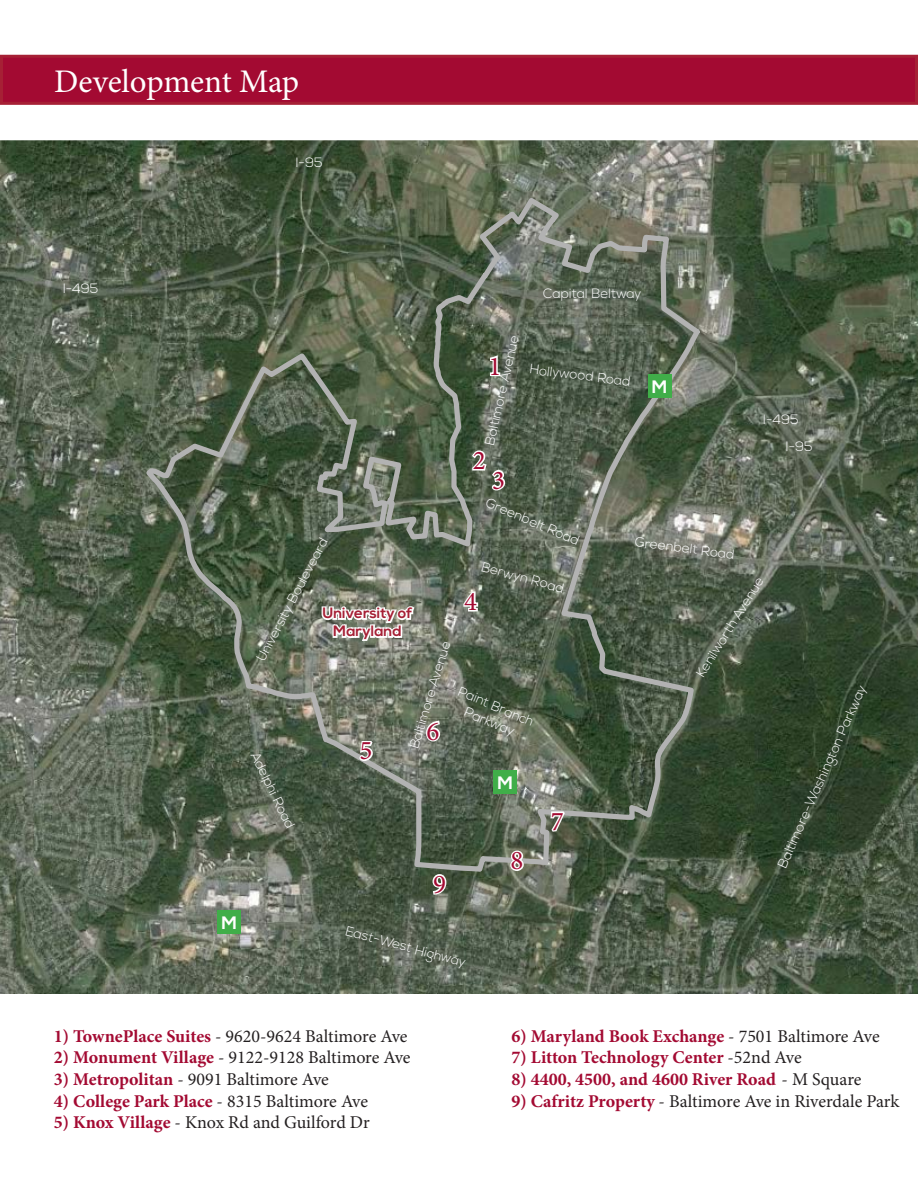
<style>
.page{position:relative;width:918px;height:1188px;background:#fff}
.page>*{position:absolute;margin:0;border:0;box-sizing:border-box;transform-origin:0 0}
.t1{font:33px "Minion Pro";letter-spacing:-.005em;color:#fff}
.t2{font:27px "Minion Pro";color:#a30a32}
.t3{font:18px "Minion Pro";color:#231f20}
.t4{font:700 18px "Minion Pro";color:#a30a32}
.t5{font:700 18px "Nexa";color:#fff}
.t6{font:700 15px "Nexa";color:#a62035}
.t7{font:300 13.5px "Nexa";color:#fff}
.s1{font-weight:700;color:#a30a32}
.s2{font-weight:400;color:#231f20}
</style>
<div class="page">
<div style="left:2px;top:56px;width:914px;height:47px;background:#a30a32"></div>
<div style="left:0;top:55px;width:918px;height:50px;border:3px solid #a62035"></div>
<img style="left:0;top:140px;width:918px;height:853px">
<svg style="left:145px;top:197px;width:556px;height:676px;background:#5a6653"></svg>
<svg style="left:320px;top:605px;width:96px;height:38px"></svg>
<div style="left:648px;top:375px;width:23px;height:23px;background:#40ae49"></div>
<div style="left:494px;top:770px;width:23px;height:24px;background:#40ae49"></div>
<div style="left:218px;top:911px;width:23px;height:23px;background:#40ae49"></div>
<svg style="left:488px;top:353px;width:14px;height:25px"></svg>
<svg style="left:469px;top:449px;width:38px;height:44px"></svg>
<svg style="left:461px;top:587px;width:19px;height:26px"></svg>
<svg style="left:358px;top:739px;width:17px;height:24px"></svg>
<svg style="left:425px;top:719px;width:17px;height:24px"></svg>
<svg style="left:549px;top:809px;width:18px;height:24px"></svg>
<svg style="left:508px;top:849px;width:17px;height:24px"></svg>
<svg style="left:431px;top:873px;width:17px;height:23px"></svg>
<p class="t1" style="left:54px;top:59px;width:247px">Development Map</p>
<p class="t7" style="left:63px;top:281px;width:37px">I-495</p>
<p class="t7" style="left:296px;top:154px;width:28px">I-95</p>
<p class="t5" style="left:222px;top:912px;width:17px">M</p>
<p class="t7" style="left:543px;top:285px;width:100px">Capital Beltway</p>
<p class="t7" style="left:482px;top:443px;width:113px;rotate:-77deg">Baltimore Avenue</p>
<p class="t2" style="left:489px;top:348px;width:14px">1</p>
<p class="t2" style="left:473px;top:442px;width:14px">2</p>
<p class="t2" style="left:492px;top:462px;width:14px">3</p>
<p class="t7" style="left:531px;top:361px;width:103px;rotate:7deg">Hollywood Road</p>
<p class="t5" style="left:652px;top:376px;width:17px">M</p>
<p class="t7" style="left:763px;top:411px;width:37px">I-495</p>
<p class="t7" style="left:786px;top:438px;width:28px">I-95</p>
<p class="t7" style="left:490px;top:495px;width:102px;rotate:23deg">Greenbelt Road</p>
<p class="t7" style="left:253px;top:656px;width:138px;rotate:-62deg">University Bouleveard</p>
<p class="t7" style="left:484px;top:559px;width:86px;rotate:15deg">Berwyn Road</p>
<p class="t2" style="left:464px;top:583px;width:14px">4</p>
<p class="t6" style="left:322px;top:605px;width:92px">University of</p>
<p class="t6" style="left:333px;top:623px;width:70px">Maryland</p>
<p class="t7" style="left:406px;top:746px;width:113px;rotate:-73deg">Baltimore Avenue</p>
<p class="t7" style="left:462px;top:684px;width:82px;rotate:23deg">Paint Branch</p>
<p class="t7" style="left:468px;top:704px;width:55px;rotate:23deg">Parkway</p>
<p class="t2" style="left:427px;top:713px;width:14px">6</p>
<p class="t2" style="left:360px;top:733px;width:14px">5</p>
<p class="t7" style="left:262px;top:749px;width:85px;rotate:64deg">Adelphi Road</p>
<p class="t5" style="left:498px;top:772px;width:17px">M</p>
<p class="t2" style="left:551px;top:803px;width:14px">7</p>
<p class="t2" style="left:433px;top:866px;width:14px">9</p>
<p class="t7" style="left:348px;top:923px;width:125px;rotate:15deg">East-West Highway</p>
<p class="t2" style="left:511px;top:842px;width:14px">8</p>
<p class="t7" style="left:636px;top:534px;width:102px;rotate:7deg">Greenbelt Road</p>
<p class="t7" style="left:693px;top:672px;width:117px;rotate:-58deg">Kenilworth Avenue</p>
<p class="t7" style="left:774px;top:864px;width:200px;rotate:-66deg">Baltimore-Washington Parkway</p>
<p class="t3" style="left:54px;top:1024px;width:355px"><span class="s1">1) TownePlace Suites</span> - 9620-9624 Baltimore Ave</p>
<p class="t3" style="left:54px;top:1046px;width:358px"><span class="s1">2) Monument Village</span> - 9122-9128 Baltimore Ave</p>
<p class="t3" style="left:54px;top:1067px;width:276px"><span class="s1">3) Metropolitan</span> - 9091 Baltimore Ave</p>
<p class="t4" style="left:54px;top:1088px;width:316px">4) College Park Place <span class="s2">- 8315 Baltimore Ave</span></p>
<p class="t3" style="left:54px;top:1110px;width:317px"><span class="s1">5) Knox Village</span> - Knox Rd and Guilford Dr</p>
<p class="t4" style="left:512px;top:1023px;width:370px">6) Maryland Book Exchange <span class="s2">- 7501 Baltimore Ave</span></p>
<p class="t4" style="left:512px;top:1045px;width:292px">7) Litton Technology Center <span class="s2">-52nd Ave</span></p>
<p class="t4" style="left:512px;top:1067px;width:351px">8) 4400, 4500, and 4600 River Road <span class="s2">- M Square</span></p>
<p class="t3" style="left:512px;top:1089px;width:389px"><span class="s1">9) Cafritz Property</span> - Baltimore Ave in Riverdale Park</p>
</div>
